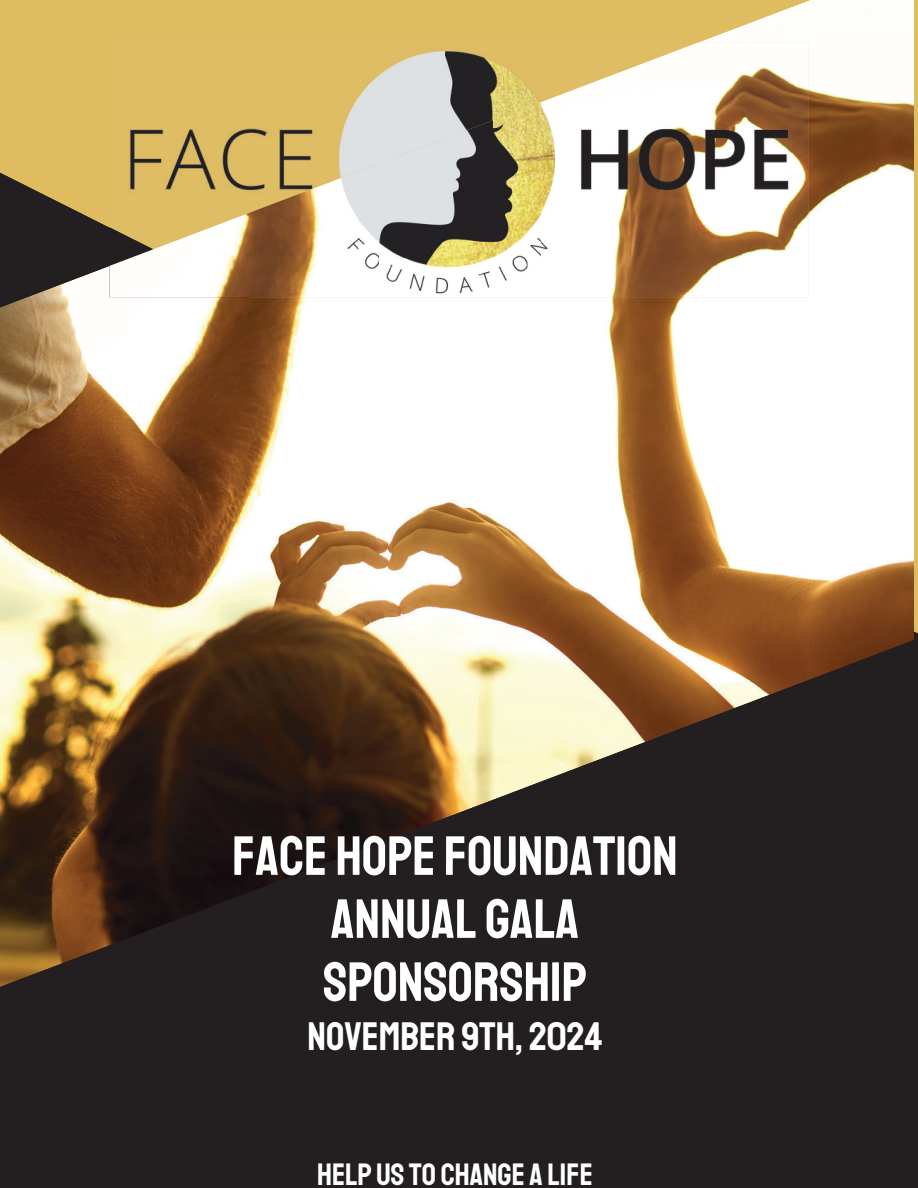
<style>
.page{position:relative;width:918px;height:1188px;background:#fff}
.page>*{position:absolute;margin:0;border:0;box-sizing:border-box;transform-origin:0 0}
.t1{font:55.35px/63px "Staatliches";color:#fff;text-align:center}
.t2{font:40.35px "Staatliches";color:#fff}
.t3{font:31.35px "Staatliches";color:#fff}
</style>
<div class="page">
<div style="left:0;top:144px;width:918px;height:1044px;background:#231f20"></div>
<img style="left:0;top:0;width:914px;height:987px">
<img style="left:110px;top:43px;width:429px;height:152px">
<img style="left:539px;top:43px;width:269px;height:254px">
<img style="left:378px;top:93px;width:162px;height:204px">
<img style="left:270px;top:163px;width:108px;height:134px">
<img style="left:110px;top:195px;width:161px;height:102px">
<p class="t1" style="left:232px;top:825px;width:447px">FACE HOPE FOUNDATION<br>ANNUAL GALA<br>SPONSORSHIP</p>
<p class="t2" style="left:307px;top:1012px;width:297px">NOVEMBER 9TH, 2024</p>
<p class="t3" style="left:317px;top:1156px;width:277px">HELP US TO CHANGE A LIFE</p>
</div>
